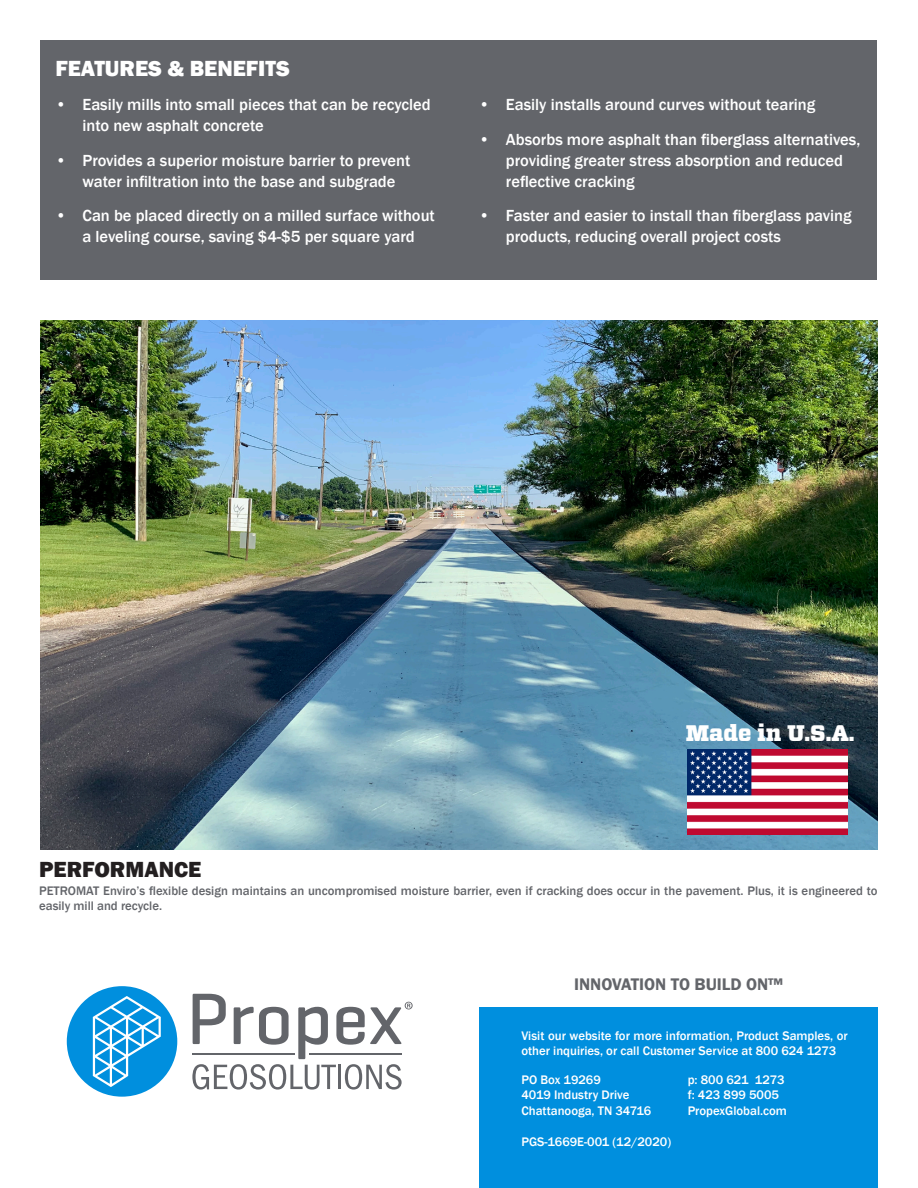
<style>
.page{position:relative;width:918px;height:1188px;background:#fff}
.page>*{position:absolute;margin:0;border:0;box-sizing:border-box;transform-origin:0 0}
.t1{font:800 22.5px "Franklin Gothic";color:#fff}
.t2{font:900 22.5px "Vitesse";color:#fff}
.t3{font:800 22.5px "Franklin Gothic";color:#231f20}
.t4{font:600 17.25px "Franklin Gothic";color:#63656a}
.t5{font:500 16.5px/21px "Franklin Gothic";color:#fff}
.t6{font:500 12.75px/15.3px "Franklin Gothic";color:#fff}
.Photo_Caption{font:500 12.75px/15px "Franklin Gothic";color:#63656a}
</style>
<div class="page">
<img style="left:41px;top:320px;width:837px;height:530px">
<img style="left:688px;top:750px;width:160px;height:84px">
<div style="left:480px;top:1007px;width:398px;height:181px;background:#008fde"></div>
<svg style="left:67px;top:986px;width:110px;height:111px"></svg>
<svg style="left:192px;top:994px;width:221px;height:96px"></svg>
<div style="left:40px;top:40px;width:838px;height:240px;background:#63656a"></div>
<p class="t1" style="left:56px;top:54px;width:236px">FEATURES &amp; BENEFITS</p>
<p class="t5" style="left:82px;top:94px;width:350px;text-indent:-27px">• Easily mills into small pieces that can be recycled into new asphalt concrete</p>
<p class="t5" style="left:82px;top:150px;width:329px;text-indent:-27px">• Provides a superior moisture barrier to prevent water infiltration into the base and subgrade</p>
<p class="t5" style="left:56px;top:205px;width:381px;text-align:center">• Can be placed directly on a milled surface without a leveling course, saving $4-$5 per square yard</p>
<p class="t5" style="left:479px;top:94px;width:338px">• Easily installs around curves without tearing</p>
<p class="t5" style="left:506px;top:129px;width:356px;text-indent:-27px">• Absorbs more asphalt than fiberglass alternatives, providing greater stress absorption and reduced reflective cracking</p>
<p class="t5" style="left:506px;top:205px;width:347px;text-indent:-27px">• Faster and easier to install than fiberglass paving products, reducing overall project costs</p>
<p class="t2" style="left:686px;top:718px;width:170px">Made in U.S.A.</p>
<p class="t3" style="left:39px;top:855px;width:164px">PERFORMANCE</p>
<p class="Photo_Caption" style="left:39px;top:883px;width:840px">PETROMAT Enviro’s flexible design maintains an uncompromised moisture barrier, even if cracking does occur in the pavement. Plus, it is engineered to easily mill and recycle.</p>
<p class="t4" style="left:574px;top:974px;width:211px">INNOVATION TO BUILD ON™</p>
<p class="t6" style="left:521px;top:1028px;width:328px">Visit our website for more information, Product Samples, or other inquiries, or call Customer Service at 800 624 1273</p>
<p class="t6" style="left:521px;top:1072px;width:81px">PO Box 19269</p>
<p class="t6" style="left:521px;top:1088px;width:110px">4019 Industry Drive</p>
<p class="t6" style="left:521px;top:1103px;width:131px">Chattanooga, TN 34716</p>
<p class="t6" style="left:521px;top:1134px;width:151px">PGS-1669E-001 (12/2020)</p>
<p class="t6" style="left:688px;top:1072px;width:98px">p: 800 621 1273</p>
<p class="t6" style="left:688px;top:1088px;width:93px">f: 423 899 5005</p>
<p class="t6" style="left:688px;top:1103px;width:101px">PropexGlobal.com</p>
</div>
